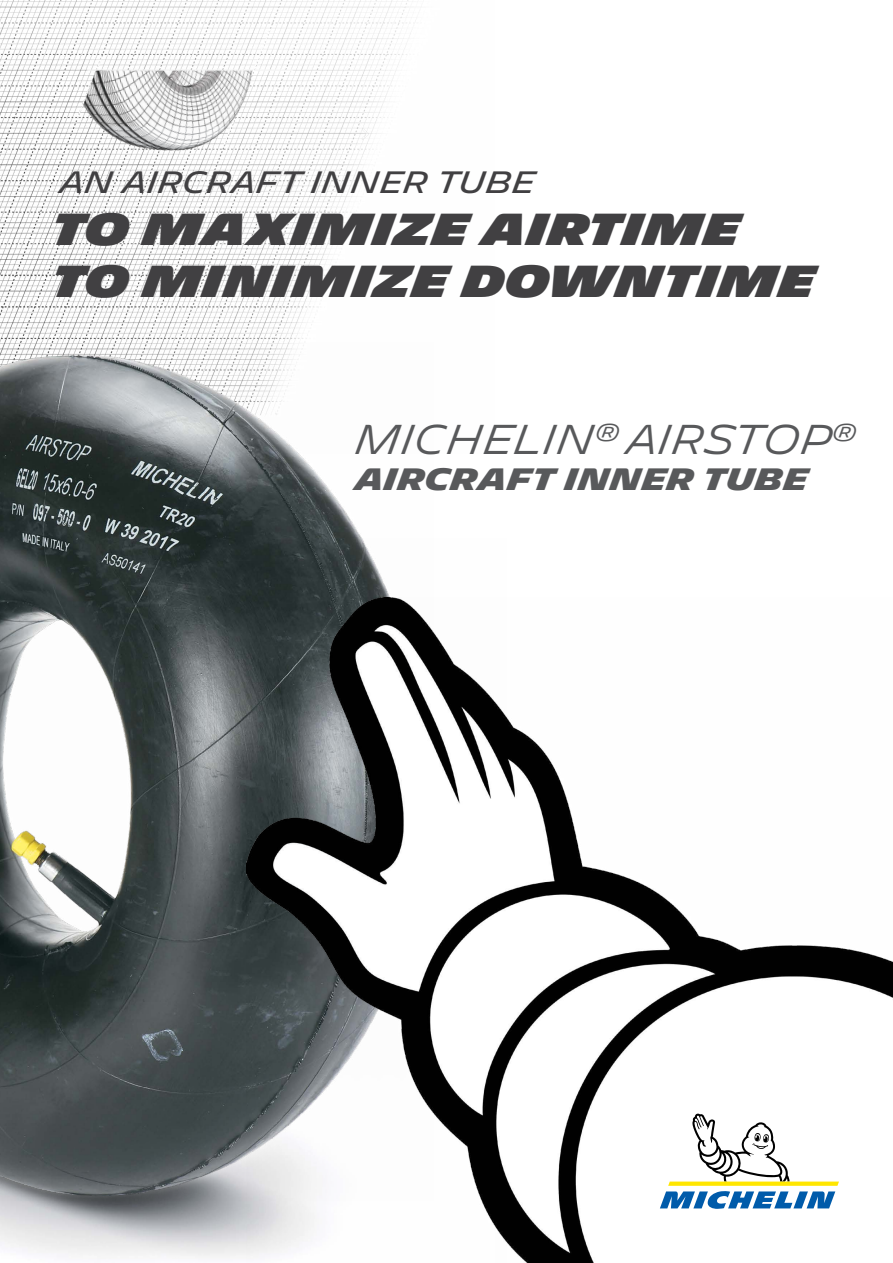
<style>
.page{position:relative;width:893px;height:1263px;background:#fff}
.page>*{position:absolute;margin:0;border:0;box-sizing:border-box;transform-origin:0 0}
.t1{font:900 43.5px/52.2px "Michelin";color:#414042}
.t2{font:300 40.5px "Michelin";color:#58595b}
.t3{font:30px "Michelin";color:#414042}
.t4{font:700 30px "Michelin";color:#58595b}
</style>
<div class="page">
<img style="left:0;top:1201px;width:247px;height:56px">
<img style="left:0;top:0;width:411px;height:342px">
<img style="left:0;top:342px;width:390px;height:859px">
<img style="left:247px;top:597px;width:646px;height:666px">
<svg style="left:76px;top:57px;width:26px;height:14px"></svg>
<svg style="left:223px;top:29px;width:48px;height:118px"></svg>
<hr style="left:87px;top:70px;width:206px;height:1px;background:#fff">
<img style="left:65px;top:71px;width:194px;height:83px">
<img style="left:65px;top:126px;width:173px;height:28px">
<svg style="left:660px;top:1114px;width:179px;height:95px"></svg>
<p class="t3" style="left:61px;top:165px;width:477px">AN AIRCRAFT INNER TUBE</p>
<p class="t1" style="left:52px;top:204px;width:765px">TO MAXIMIZE AIRTIME<br>TO MINIMIZE DOWNTIME</p>
<p class="t2" style="left:355px;top:416px;width:503px">MICHELIN<sup>®</sup> AIRstop<sup>®</sup></p>
<p class="t4" style="left:355px;top:462px;width:455px">AIRCRAFT INNER TUBE</p>
</div>
